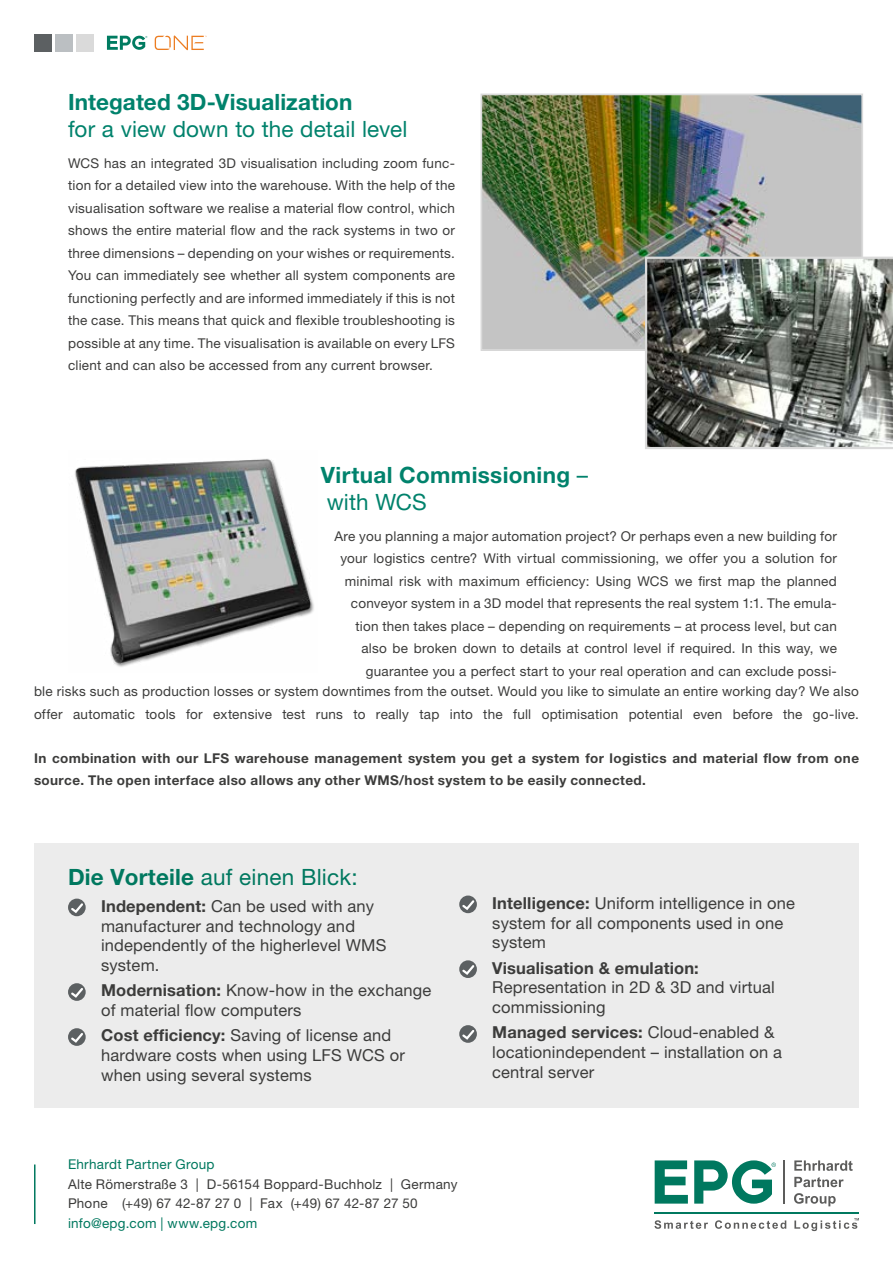
<style>
.page{position:relative;width:893px;height:1263px;background:#fff}
.page>*{position:absolute;margin:0;border:0;box-sizing:border-box;transform-origin:0 0}
.t1{font:700 22.5px/27px "Helvetica Neue LT Pro";letter-spacing:.01em;color:#00826c}
.t2{font:22.5px "Helvetica Neue LT Pro";letter-spacing:.005em;color:#00826c}
.t3{font:22.5px "Helvetica Neue LT Pro";letter-spacing:.01em;color:#00785f}
.t4{font:16.5px/19.8px "Helvetica Neue LT Pro";letter-spacing:.01em;color:#3c3c3b}
.t5{font:700 16.5px "Helvetica Neue LT Pro";letter-spacing:.01em;color:#3c3c3b}
.t6{font:13.5px/22.5px "Helvetica Neue LT Pro";letter-spacing:.02em;color:#3c3c3b}
.t7{font:700 13.5px/22.5px "Helvetica Neue LT Pro";letter-spacing:.03em;color:#3c3c3b}
.t8{font:13.5px "Helvetica Neue LT Pro";letter-spacing:.02em;color:#00785f}
.s1{font-weight:400}
.s2{font-weight:700}
</style>
<div class="page">
<div style="left:34px;top:843px;width:825px;height:265px;background:#ececec"></div>
<svg style="left:68px;top:898px;width:18px;height:18px"></svg>
<svg style="left:69px;top:901px;width:16px;height:14px"></svg>
<svg style="left:68px;top:983px;width:18px;height:18px"></svg>
<svg style="left:69px;top:986px;width:16px;height:13px"></svg>
<svg style="left:68px;top:1028px;width:18px;height:18px"></svg>
<svg style="left:69px;top:1031px;width:16px;height:13px"></svg>
<svg style="left:459px;top:895px;width:18px;height:18px"></svg>
<svg style="left:460px;top:898px;width:16px;height:14px"></svg>
<svg style="left:459px;top:960px;width:18px;height:18px"></svg>
<svg style="left:460px;top:963px;width:16px;height:13px"></svg>
<svg style="left:459px;top:1025px;width:18px;height:18px"></svg>
<svg style="left:460px;top:1028px;width:16px;height:13px"></svg>
<img style="left:483px;top:97px;width:377px;height:251px">
<div style="left:480px;top:94px;width:383px;height:257px;border:2px solid #dadada"></div>
<img style="left:75px;top:458px;width:239px;height:209px">
<svg style="left:645px;top:257px;width:248px;height:192px;background:#737771"></svg>
<hr style="left:655px;top:1212px;width:204px;height:1px;background:#00785f">
<svg style="left:655px;top:1160px;width:33px;height:43px"></svg>
<svg style="left:794px;top:1160px;width:59px;height:11px"></svg>
<svg style="left:794px;top:1177px;width:50px;height:10px"></svg>
<svg style="left:794px;top:1193px;width:42px;height:13px"></svg>
<svg style="left:654px;top:1220px;width:54px;height:9px"></svg>
<svg style="left:715px;top:1220px;width:71px;height:9px"></svg>
<svg style="left:794px;top:1218px;width:65px;height:13px"></svg>
<svg style="left:694px;top:1160px;width:82px;height:44px"></svg>
<hr style="left:783px;top:1160px;width:2px;height:43px;background:#5c5c5b">
<hr style="left:34px;top:1164px;width:2px;height:60px;background:#00785f">
<div style="left:34px;top:34px;width:17px;height:17px;background:#5c6062"></div>
<div style="left:55px;top:34px;width:17px;height:17px;background:#bbbfc2"></div>
<div style="left:76px;top:34px;width:18px;height:17px;background:#dadada"></div>
<svg style="left:107px;top:36px;width:40px;height:14px"></svg>
<svg style="left:155px;top:36px;width:52px;height:14px"></svg>
<h1 class="t1" style="left:68px;top:88px;width:286px">Integated 3D-Visualization</h1>
<h1 class="t2" style="left:68px;top:115px;width:341px">for a view down to the detail level</h1>
<p class="t6" style="left:68px;top:151px;width:388px;text-align:justify">WCS has an integrated 3D visualisation including zoom func&shy;tion for a detailed view into the warehouse. With the help of the visualisation software we realise a material flow control, which shows the entire material flow and the rack systems in two or three dimensions – depending on your wishes or requirements.<br>You can immediately see whether all system components are functioning perfectly and are informed immediately if this is not the case. This means that quick and flexible troubleshooting is possible at any time. The visualisation is available on every LFS client and can also be accessed from any current browser.</p>
<h1 class="t1" style="left:321px;top:461px;width:269px">Virtual Commissioning <span class="s1">– with WCS</span></h1>
<p class="t6" style="left:334px;top:525px;width:504px;text-align:right">Are you planning a major automation project? Or perhaps even a new building for your logistics centre? With virtual commissioning, we offer you a solution for minimal risk with maximum efficiency: Using WCS we first map the planned conveyor system in a 3D model that represents the real system 1:1. The emula&shy;tion then takes place – depending on requirements – at process level, but can also be broken down to details at control level if required. In this way, we guarantee you a perfect start to your real operation and can exclude possi-</p>
<p class="t6" style="left:34px;top:680px;width:826px">ble risks such as production losses or system downtimes from the outset. Would you like to simulate an entire working day? We also offer automatic tools for extensive test runs to really tap into the full optimisation potential even before the go-live.</p>
<p class="t7" style="left:34px;top:746px;width:826px">In combination with our LFS warehouse management system you get a system for logistics and material flow from one source. The open interface also allows any other WMS/host system to be easily connected.</p>
<h1 class="t3" style="left:68px;top:863px;width:291px"><span class="s2">Die Vorteile</span> auf einen Blick:</h1>
<p class="t4" style="left:101px;top:896px;width:287px"><span class="s2">Independent:</span> Can be used with any manufacturer and technology and independently of the higherlevel WMS system.</p>
<p class="t4" style="left:101px;top:980px;width:332px"><span class="s2">Modernisation:</span> Know-how in the exchange of material flow computers</p>
<p class="t4" style="left:101px;top:1025px;width:305px"><span class="s2">Cost efficiency:</span> Saving of license and hardware costs when using LFS WCS or when using several systems</p>
<p class="t8" style="left:68px;top:1156px;width:148px">Ehrhardt Partner Group</p>
<p class="t6" style="left:68px;top:1174px;width:391px;line-height:19.5px">Alte Römerstraße 3 | D-56154 Boppard-Buchholz | Germany<br>Phone (+49) 67 42-87 27 0 | Fax (+49) 67 42-87 27 50</p>
<p class="t8" style="left:68px;top:1215px;width:191px">info@epg.com | www.epg.com</p>
<p class="t4" style="left:492px;top:893px;width:304px"><span class="s2">Intelligence:</span> Uniform intelligence in one system for all components used in one system</p>
<p class="t5" style="left:492px;top:957px;width:208px">Visualisation &amp; emulation:</p>
<p class="t4" style="left:492px;top:977px;width:284px">Representation in 2D &amp; 3D and virtual commissioning</p>
<p class="t4" style="left:492px;top:1022px;width:291px"><span class="s2">Managed services:</span> Cloud-enabled &amp; locationindependent – installation on a central server</p>
</div>
